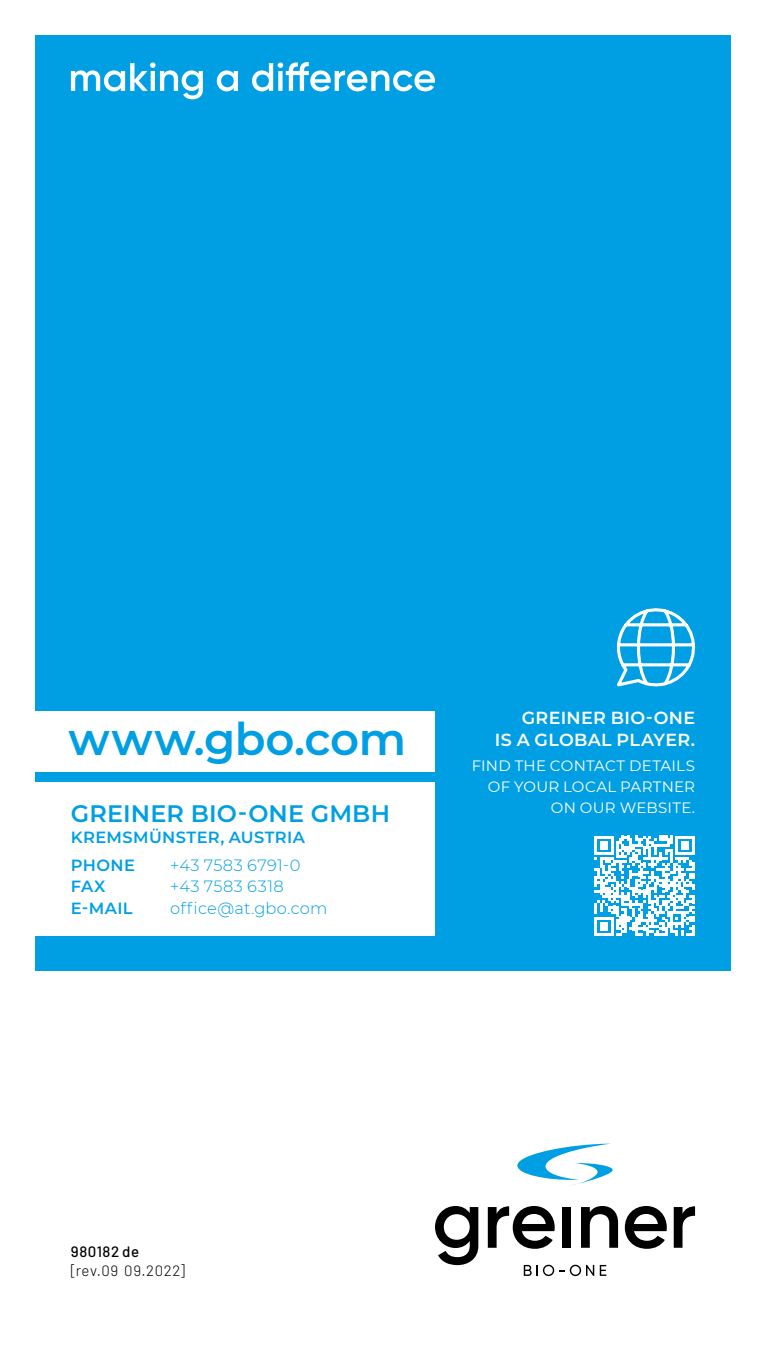
<style>
.page{position:relative;width:766px;height:1347px;background:#fff}
.page>*{position:absolute;margin:0;border:0;box-sizing:border-box;transform-origin:0 0}
.t1{font:600 45px "Montserrat";letter-spacing:-.005em;color:#009fe3}
.t2{font:600 24px "Montserrat";letter-spacing:.005em;color:#009fe3}
.t3{font:600 17.5px/21.2px "Montserrat";letter-spacing:.015em;color:#fff;text-align:right}
.t4{font:300 16.25px "Montserrat";letter-spacing:.025em;color:#009fe3}
.t5{font:600 16.25px/28.2px "Montserrat";letter-spacing:.02em;color:#009fe3}
.t6{font:15px/21.2px "Montserrat";letter-spacing:.02em;color:#fff;text-align:right}
.t7{font:300 15px "Barlow";letter-spacing:.04em;color:#000}
.t8{font:500 15px "Barlow";letter-spacing:.035em;color:#000}
</style>
<div class="page">
<svg style="left:523px;top:1264px;width:83px;height:12px"></svg>
<svg style="left:517px;top:1143px;width:95px;height:43px"></svg>
<svg style="left:435px;top:1206px;width:43px;height:59px"></svg>
<svg style="left:487px;top:1206px;width:67px;height:42px"></svg>
<div style="left:562px;top:1207px;width:9px;height:40px;background:#000"></div>
<svg style="left:581px;top:1206px;width:37px;height:41px"></svg>
<svg style="left:624px;top:1206px;width:42px;height:42px"></svg>
<svg style="left:673px;top:1206px;width:21px;height:41px"></svg>
<div style="left:35px;top:35px;width:695px;height:936px;background:#009fe3"></div>
<div style="left:0;top:782px;width:435px;height:153px;background:#fff"></div>
<div style="left:0;top:711px;width:435px;height:61px;background:#fff"></div>
<svg style="left:616px;top:608px;width:80px;height:79px"></svg>
<svg style="left:71px;top:62px;width:132px;height:37px"></svg>
<svg style="left:217px;top:70px;width:21px;height:21px"></svg>
<svg style="left:252px;top:62px;width:183px;height:29px"></svg>
<svg style="left:594px;top:835px;width:100px;height:100px"></svg>
<h1 class="t1" style="left:68px;top:707px;width:339px">www.gbo.com</h1>
<p class="t3" style="left:494px;top:707px;width:202px">GREINER BIO-ONE<br>IS A GLOBAL PLAYER.</p>
<p class="t6" style="left:471px;top:754px;width:225px">FIND THE CONTACT DETAILS<br>OF YOUR LOCAL PARTNER</p>
<h2 class="t2" style="left:71px;top:796px;width:320px">GREINER BIO-ONE GMBH</h2>
<p class="t6" style="left:551px;top:796px;width:145px">ON OUR WEBSITE.</p>
<p class="t5" style="left:71px;top:822px;width:235px">KREMSMÜNSTER, AUSTRIA<br>PHONE</p>
<p class="t4" style="left:170px;top:854px;width:132px">+43 7583 6791-0</p>
<p class="t5" style="left:71px;top:871px;width:36px">FAX</p>
<p class="t4" style="left:170px;top:875px;width:115px">+43 7583 6318</p>
<p class="t5" style="left:71px;top:893px;width:63px">E-MAIL</p>
<p class="t4" style="left:170px;top:897px;width:159px">office@at.gbo.com</p>
<p class="t8" style="left:71px;top:1241px;width:70px">980182 de</p>
<p class="t7" style="left:71px;top:1259px;width:116px">[rev.09 09.2022]</p>
</div>
